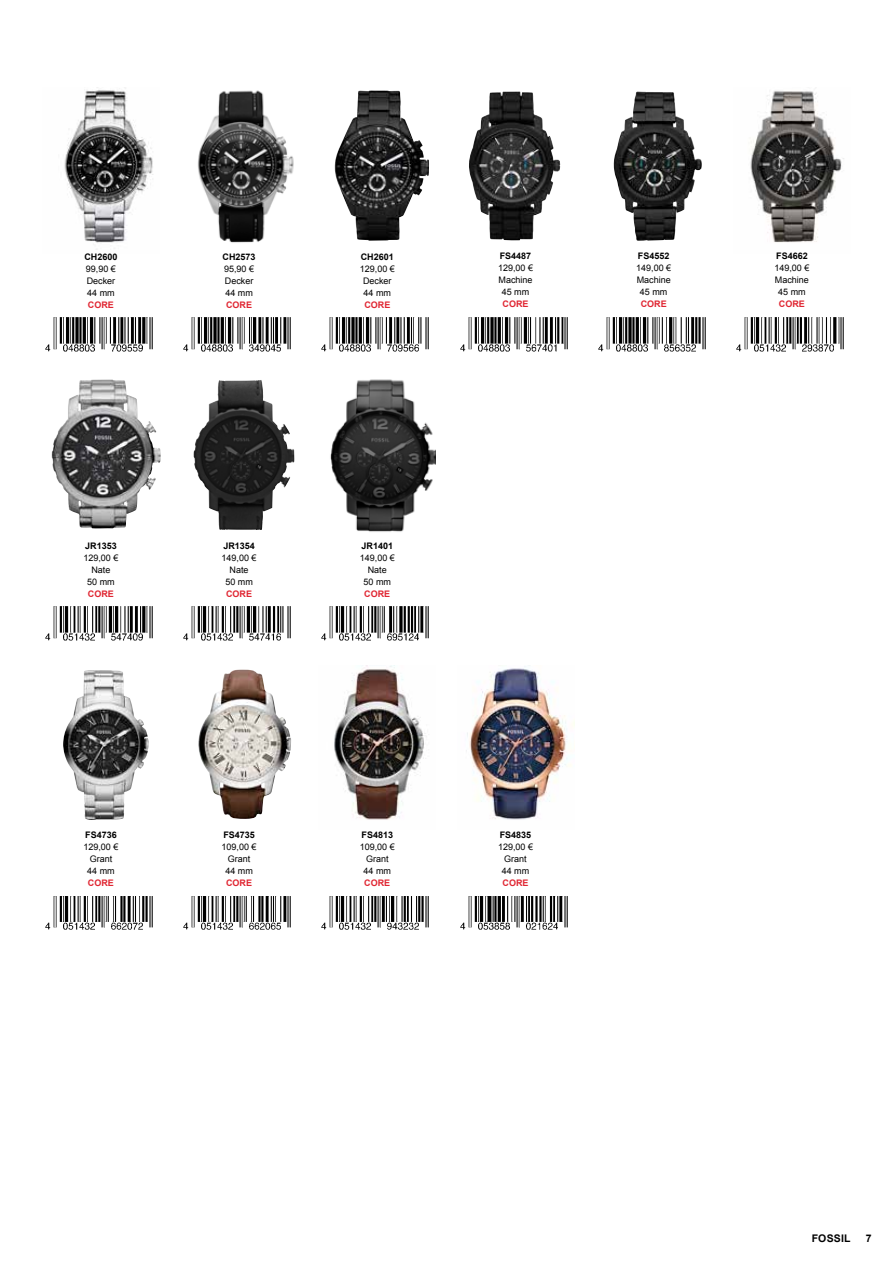
<style>
.page{position:relative;width:893px;height:1263px;background:#fff}
.page>*{position:absolute;margin:0;border:0;box-sizing:border-box;transform-origin:0 0}
.t1{font:700 10.5px "Arial";letter-spacing:.02em;color:#000}
.t2{font:9px/12px "Arial";color:#000;text-align:center}
.t3{font:700 9px "Arial";color:#000}
.t4{font:700 9px "Arial";color:#e02632}
</style>
<div class="page">
<img style="left:64px;top:87px;width:89px;height:163px">
<img style="left:51px;top:380px;width:110px;height:148px">
<img style="left:63px;top:670px;width:86px;height:150px">
<img style="left:198px;top:90px;width:96px;height:153px">
<img style="left:193px;top:380px;width:97px;height:150px">
<img style="left:198px;top:670px;width:93px;height:149px">
<img style="left:335px;top:90px;width:94px;height:151px">
<img style="left:330px;top:379px;width:106px;height:153px">
<img style="left:334px;top:665px;width:93px;height:155px">
<img style="left:469px;top:92px;width:91px;height:148px">
<img style="left:466px;top:665px;width:108px;height:155px">
<img style="left:614px;top:94px;width:88px;height:147px">
<img style="left:750px;top:90px;width:94px;height:153px">
<img style="left:45px;top:317px;width:108px;height:35px">
<img style="left:45px;top:606px;width:108px;height:35px">
<img style="left:45px;top:896px;width:108px;height:34px">
<img style="left:183px;top:317px;width:108px;height:35px">
<img style="left:183px;top:606px;width:108px;height:35px">
<img style="left:183px;top:896px;width:108px;height:34px">
<img style="left:321px;top:317px;width:108px;height:35px">
<img style="left:321px;top:606px;width:108px;height:35px">
<img style="left:321px;top:896px;width:108px;height:34px">
<img style="left:460px;top:317px;width:108px;height:35px">
<img style="left:460px;top:896px;width:108px;height:34px">
<img style="left:598px;top:317px;width:108px;height:35px">
<img style="left:736px;top:317px;width:108px;height:35px">
<p class="t3" style="left:84px;top:250px;width:35px">CH2600</p>
<p class="t2" style="left:86px;top:262px;width:32px;text-align:justify">99,90 € Decker 44 mm</p>
<p class="t4" style="left:88px;top:298px;width:28px">CORE</p>
<p class="t3" style="left:85px;top:540px;width:33px">JR1353</p>
<p class="t2" style="left:83px;top:552px;width:37px">129,00 €<br>Nate<br>50 mm</p>
<p class="t4" style="left:88px;top:587px;width:28px">CORE</p>
<p class="t3" style="left:85px;top:829px;width:33px">FS4736</p>
<p class="t2" style="left:83px;top:841px;width:37px">129,00 €<br>Grant<br>44 mm</p>
<p class="t4" style="left:88px;top:877px;width:28px">CORE</p>
<p class="t3" style="left:223px;top:250px;width:35px">CH2573</p>
<p class="t2" style="left:224px;top:262px;width:32px;text-align:justify">95,90 € Decker 44 mm</p>
<p class="t4" style="left:226px;top:298px;width:28px">CORE</p>
<p class="t3" style="left:223px;top:539px;width:33px">JR1354</p>
<p class="t2" style="left:222px;top:552px;width:37px">149,00 €<br>Nate<br>50 mm</p>
<p class="t4" style="left:226px;top:587px;width:28px">CORE</p>
<p class="t3" style="left:223px;top:829px;width:33px">FS4735</p>
<p class="t2" style="left:222px;top:841px;width:37px">109,00 €<br>Grant<br>44 mm</p>
<p class="t4" style="left:226px;top:877px;width:28px">CORE</p>
<p class="t3" style="left:361px;top:250px;width:35px">CH2601</p>
<p class="t2" style="left:360px;top:262px;width:37px">129,00 €<br>Decker<br>44 mm</p>
<p class="t4" style="left:364px;top:298px;width:28px">CORE</p>
<p class="t3" style="left:362px;top:539px;width:33px">JR1401</p>
<p class="t2" style="left:360px;top:552px;width:37px">149,00 €<br>Nate<br>50 mm</p>
<p class="t4" style="left:364px;top:587px;width:28px">CORE</p>
<p class="t3" style="left:362px;top:829px;width:33px">FS4813</p>
<p class="t2" style="left:360px;top:841px;width:37px">109,00 €<br>Grant<br>44 mm</p>
<p class="t4" style="left:364px;top:877px;width:28px">CORE</p>
<p class="t3" style="left:500px;top:250px;width:33px">FS4487</p>
<p class="t2" style="left:498px;top:262px;width:37px">129,00 €<br>Machine<br>45 mm</p>
<p class="t4" style="left:502px;top:298px;width:28px">CORE</p>
<p class="t3" style="left:500px;top:829px;width:33px">FS4835</p>
<p class="t2" style="left:498px;top:841px;width:37px">129,00 €<br>Grant<br>44 mm</p>
<p class="t4" style="left:502px;top:877px;width:28px">CORE</p>
<p class="t3" style="left:638px;top:250px;width:33px">FS4552</p>
<p class="t2" style="left:636px;top:262px;width:37px">149,00 €<br>Machine<br>45 mm</p>
<p class="t4" style="left:641px;top:298px;width:28px">CORE</p>
<p class="t3" style="left:776px;top:250px;width:33px">FS4662</p>
<p class="t2" style="left:774px;top:262px;width:37px">149,00 €<br>Machine<br>45 mm</p>
<p class="t4" style="left:779px;top:298px;width:28px">CORE</p>
<p class="t1" style="left:812px;top:1231px;width:40px">FOSSIL</p>
<p class="t1" style="left:866px;top:1231px;width:7px">7</p>
</div>
